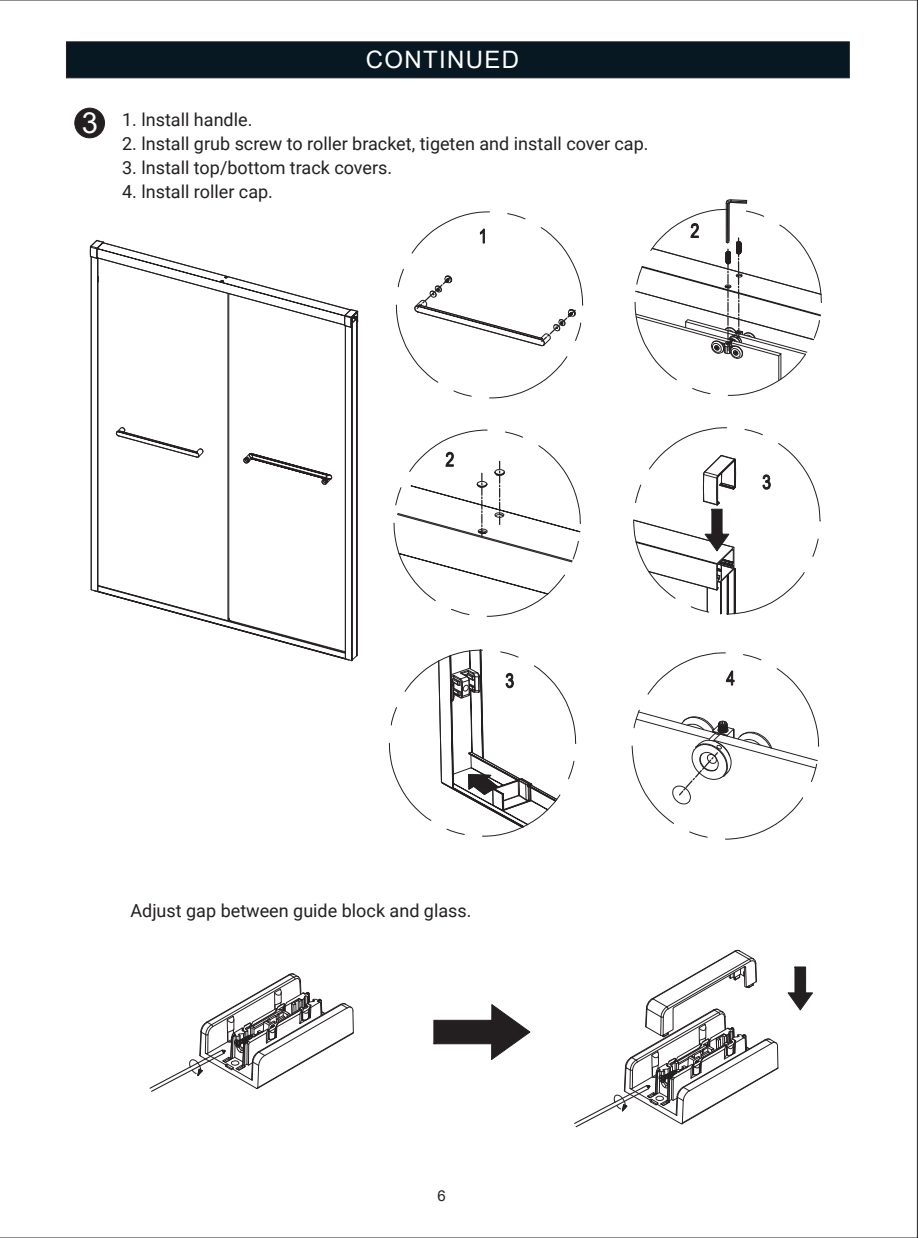
<style>
.page{position:relative;width:919px;height:1238px;background:#fff}
.page>*{position:absolute;margin:0;border:0;box-sizing:border-box;transform-origin:0 0}
.t1{font:29.1px "Arial";color:#fff}
.t2{font:24px "Arial";letter-spacing:.055em;color:#fff}
.t3{font:18px "Roboto";color:#231f20}
.t4{font:15px "Arial";color:#231f20}
</style>
<div class="page">
<div style="left:66px;top:41px;width:783px;height:37px;background:#071822;border:1px solid #231f20"></div>
<div style="left:75px;top:108px;width:29px;height:30px;background:#231f20;border-radius:50%"></div>
<div style="left:74px;top:108px;width:31px;height:30px;border:1px solid #231f20;border-radius:50%"></div>
<svg style="left:90px;top:242px;width:197px;height:50px"></svg>
<svg style="left:97px;top:276px;width:2px;height:7px"></svg>
<svg style="left:89px;top:239px;width:15px;height:20px"></svg>
<svg style="left:220px;top:276px;width:8px;height:6px"></svg>
<svg style="left:90px;top:292px;width:269px;height:369px"></svg>
<hr style="left:351px;top:404px;width:1px;height:256px;background:#231f20">
<svg style="left:396px;top:211px;width:187px;height:187px"></svg>
<svg style="left:634px;top:199px;width:188px;height:197px"></svg>
<svg style="left:389px;top:649px;width:187px;height:187px"></svg>
<svg style="left:633px;top:427px;width:188px;height:187px"></svg>
<svg style="left:631px;top:652px;width:188px;height:187px"></svg>
<svg style="left:393px;top:429px;width:188px;height:187px"></svg>
<svg style="left:149px;top:973px;width:205px;height:119px"></svg>
<svg style="left:574px;top:949px;width:204px;height:179px"></svg>
<svg style="left:433px;top:1004px;width:97px;height:55px"></svg>
<svg style="left:787px;top:966px;width:25px;height:44px"></svg>
<h1 class="t1" style="left:82px;top:103px;width:18px">3</h1>
<h2 class="t2" style="left:365px;top:43px;width:155px">CONTINUED</h2>
<p class="t3" style="left:122px;top:107px;width:132px">1. lnstall handle.</p>
<p class="t3" style="left:122px;top:131px;width:528px">2. lnstall grub screw to roller bracket, tigeten and install cover cap.</p>
<p class="t3" style="left:122px;top:155px;width:271px">3. lnstall top/bottom track covers.</p>
<p class="t3" style="left:122px;top:179px;width:152px">4. lnstall roller cap.</p>
<p class="t3" style="left:130px;top:897px;width:342px">Adjust gap between guide block and glass.</p>
<p class="t4" style="left:437px;top:1185px;width:10px">6</p>
</div>
